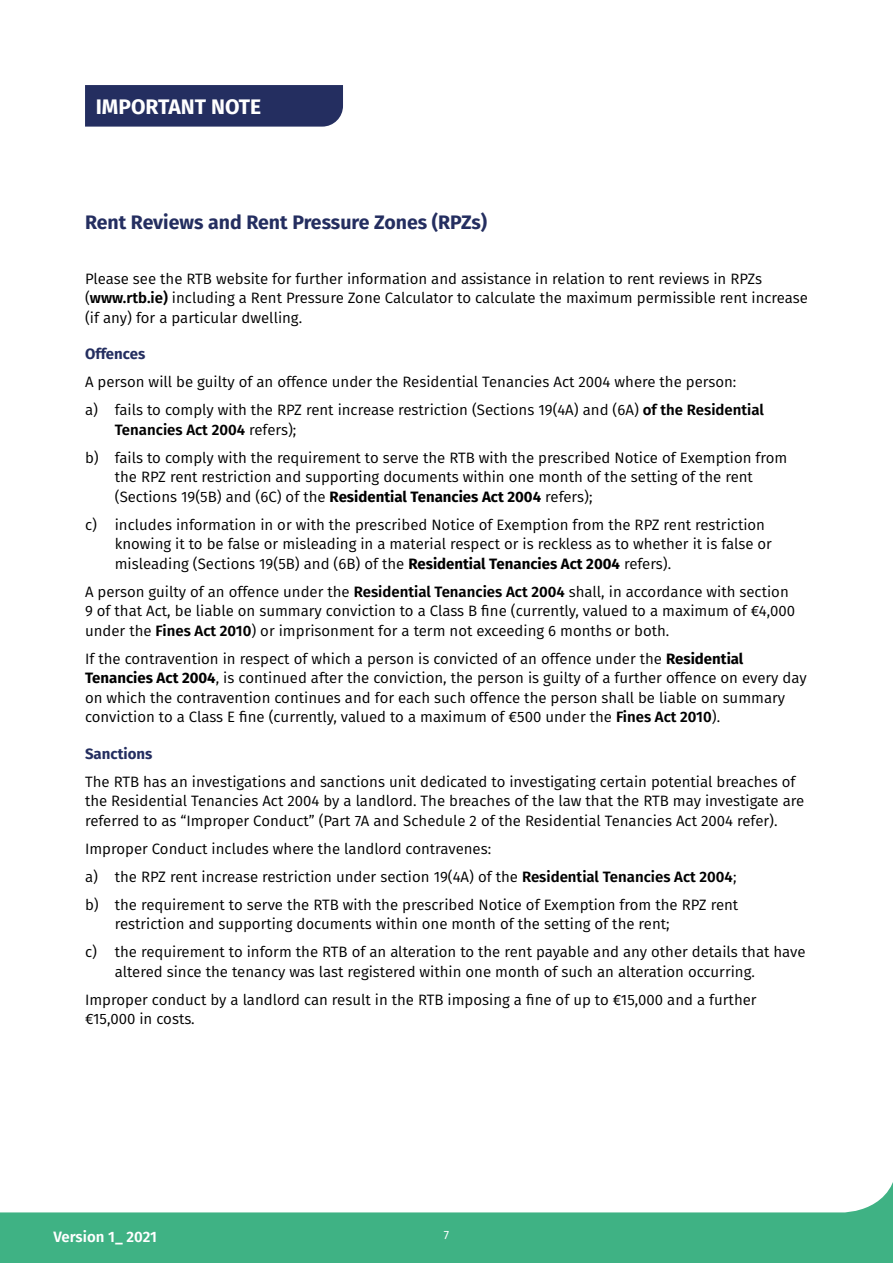
<style>
.page{position:relative;width:893px;height:1263px;background:#fff}
.page>*{position:absolute;margin:0;border:0;box-sizing:border-box;transform-origin:0 0}
.t1{font:700 21px "Fira Sans";color:#fff}
.t2{font:700 19.5px "Fira Sans";color:#242e60}
.t3{font:15px/19.5px "Fira Sans";color:#000}
.t4{font:700 15px "Fira Sans";color:#242e60}
.t5{font:600 15px "Fira Sans";color:#fff}
.t6{font:12px "Fira Sans";color:#fff}
.s1{font-weight:600}
.s2{font-weight:700}
</style>
<div class="page">
<div style="left:0;top:1171px;width:893px;height:92px;background:#3fb284"></div>
<div style="left:0;top:1171px;width:893px;height:41px;background:#fff"></div>
<div style="left:85px;top:85px;width:258px;height:42px;background:#242e60"></div>
<h1 class="t1" style="left:96px;top:89px;width:167px">IMPORTANT NOTE</h1>
<h2 class="t2" style="left:85px;top:206px;width:404px">Rent Reviews and Rent Pressure Zones (RPZs)</h2>
<p class="t3" style="left:85px;top:268px;width:724px">Please see the RTB website for further information and assistance in relation to rent reviews in RPZs (<span class="s1">www.rtb.ie)</span> including a Rent Pressure Zone Calculator to calculate the maximum permissible rent increase (if any) for a particular dwelling.</p>
<p class="t4" style="left:85px;top:341px;width:62px">Offences</p>
<p class="t3" style="left:85px;top:368px;width:680px;line-height:28px">A person will be guilty of an offence under the Residential Tenancies Act 2004 where the person:<br>a) fails to comply with the RPZ rent increase restriction (Sections 19(4A) and (6A) <span class="s1">of the Residential</span></p>
<p class="t3" style="left:85px;top:415px;width:704px;line-height:28px;text-indent:30px"><span class="s1">Tenancies Act 2004</span> refers);<br>b) fails to comply with the requirement to serve the RTB with the prescribed Notice of Exemption from</p>
<p class="t3" style="left:115px;top:467px;width:640px">the RPZ rent restriction and supporting documents within one month of the setting of the rent (Sections 19(5B) and (6C) of the <span class="s2">Residential Tenancies Act 2004</span> refers);</p>
<p class="t3" style="left:115px;top:514px;width:659px;text-indent:-30px">c) includes information in or with the prescribed Notice of Exemption from the RPZ rent restriction knowing it to be false or misleading in a material respect or is reckless as to whether it is false or misleading (Sections 19(5B) and (6B) of the <span class="s2">Residential Tenancies Act 2004</span> refers).</p>
<p class="t3" style="left:85px;top:581px;width:711px">A person guilty of an offence under the <span class="s1">Residential Tenancies Act 2004</span> shall, in accordance with section<br>9 of that Act, be liable on summary conviction to a Class B fine (currently, valued to a maximum of €4,000 under the <span class="s1">Fines Act 2010</span>) or imprisonment for a term not exceeding 6 months or both.</p>
<p class="t3" style="left:85px;top:648px;width:723px">If the contravention in respect of which a person is convicted of an offence under the <span class="s2">Residential Tenancies Act 2004</span>, is continued after the conviction, the person is guilty of a further offence on every day on which the contravention continues and for each such offence the person shall be liable on summary conviction to a Class E fine (currently, valued to a maximum of €500 under the <span class="s1">Fines Act 2010</span>).</p>
<p class="t4" style="left:85px;top:741px;width:69px">Sanctions</p>
<p class="t3" style="left:85px;top:771px;width:721px">The RTB has an investigations and sanctions unit dedicated to investigating certain potential breaches of the Residential Tenancies Act 2004 by a landlord. The breaches of the law that the RTB may investigate are referred to as “Improper Conduct” (Part 7A and Schedule 2 of the Residential Tenancies Act 2004 refer).</p>
<p class="t3" style="left:85px;top:834px;width:655px;line-height:28px">Improper Conduct includes where the landlord contravenes:<br>a) the RPZ rent increase restriction under section 19(4A) of the <span class="s1">Residential Tenancies Act 2004</span>; b) the requirement to serve the RTB with the prescribed Notice of Exemption from the RPZ rent</p>
<p class="t3" style="left:85px;top:910px;width:722px;line-height:28px;text-indent:30px">restriction and supporting documents within one month of the setting of the rent;<br>c) the requirement to inform the RTB of an alteration to the rent payable and any other details that have</p>
<p class="t3" style="left:85px;top:957px;width:673px;line-height:28px;text-align:right">altered since the tenancy was last registered within one month of such an alteration occurring.<br>Improper conduct by a landlord can result in the RTB imposing a fine of up to €15,000 and a further</p>
<p class="t3" style="left:85px;top:1009px;width:111px">€15,000 in costs.</p>
<p class="t5" style="left:54px;top:1225px;width:105px">Version 1_ 2021</p>
<p class="t6" style="left:444px;top:1226px;width:7px">7</p>
</div>
